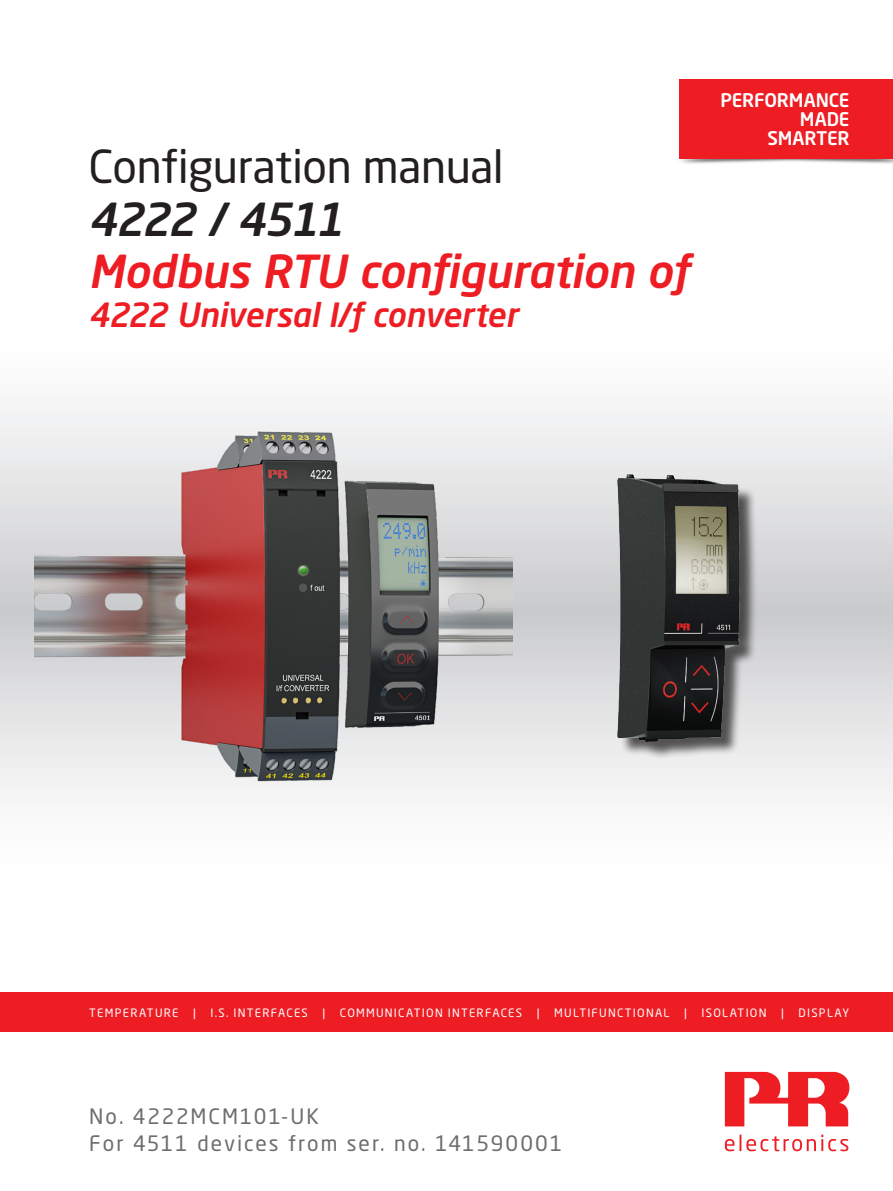
<style>
.page{position:relative;width:893px;height:1191px;background:#fff}
.page>*{position:absolute;margin:0;border:0;box-sizing:border-box;transform-origin:0 0}
.t1{font:italic 500 45px "Neo Sans Pro";letter-spacing:-.005em;color:#ee1d23}
.t2{font:45px "Neo Sans Pro";letter-spacing:-.01em;color:#231f20}
.t3{font:italic 500 45px "Neo Sans Pro";letter-spacing:-.055em;color:#231f20}
.t4{font:italic 500 33px "Neo Sans Pro";letter-spacing:-.01em;color:#ee1d23}
.t5{font:21px/27px "Neo Sans Pro";letter-spacing:.09em;color:#6c6d70}
.t6{font:500 18.6px/19px "Neo Sans Std";letter-spacing:-.01em;color:#fff;text-align:right}
.t7{font:11.4px "Neo Sans Pro";letter-spacing:.11em;color:#fff}
</style>
<div class="page">
<svg style="left:0;top:408px;width:893px;height:387px"></svg>
<div style="left:0;top:992px;width:893px;height:40px;background:#ee1d23"></div>
<svg style="left:725px;top:1134px;width:123px;height:17px"></svg>
<svg style="left:725px;top:1071px;width:124px;height:55px"></svg>
<img style="left:679px;top:153px;width:214px;height:11px">
<div style="left:680px;top:79px;width:213px;height:80px;background:#ee1d23"></div>
<img style="left:34px;top:408px;width:478px;height:387px">
<img style="left:536px;top:460px;width:255px;height:294px">
<h1 class="t2" style="left:89px;top:139px;width:417px">Configuration manual</h1>
<h1 class="t3" style="left:89px;top:191px;width:256px">4222 / 4511</h1>
<h1 class="t1" style="left:89px;top:243px;width:602px">Modbus RTU configuration of</h1>
<h2 class="t4" style="left:89px;top:294px;width:431px">4222 Universal I/f converter</h2>
<h3 class="t6" style="left:720px;top:90px;width:131px">PERFORMANCE<br>MADE<br>SMARTER</h3>
<p class="t7" style="left:89px;top:1005px;width:91px">TEMPERATURE</p>
<p class="t7" style="left:193px;top:1005px;width:4px">|</p>
<p class="t7" style="left:211px;top:1005px;width:99px">I.S. INTERFACES</p>
<p class="t7" style="left:323px;top:1005px;width:4px">|</p>
<p class="t7" style="left:340px;top:1005px;width:184px">COMMUNICATION INTERFACES</p>
<p class="t7" style="left:537px;top:1005px;width:4px">|</p>
<p class="t7" style="left:554px;top:1005px;width:117px">MULTIFUNCTIONAL</p>
<p class="t7" style="left:684px;top:1005px;width:4px">|</p>
<p class="t7" style="left:701px;top:1005px;width:67px">ISOLATION</p>
<p class="t7" style="left:781px;top:1005px;width:4px">|</p>
<p class="t7" style="left:799px;top:1005px;width:52px">DISPLAY</p>
<h3 class="t5" style="left:89px;top:1102px;width:475px">No. 4222MCM101-UK<br>For 4511 devices from ser. no. 141590001</h3>
</div>
